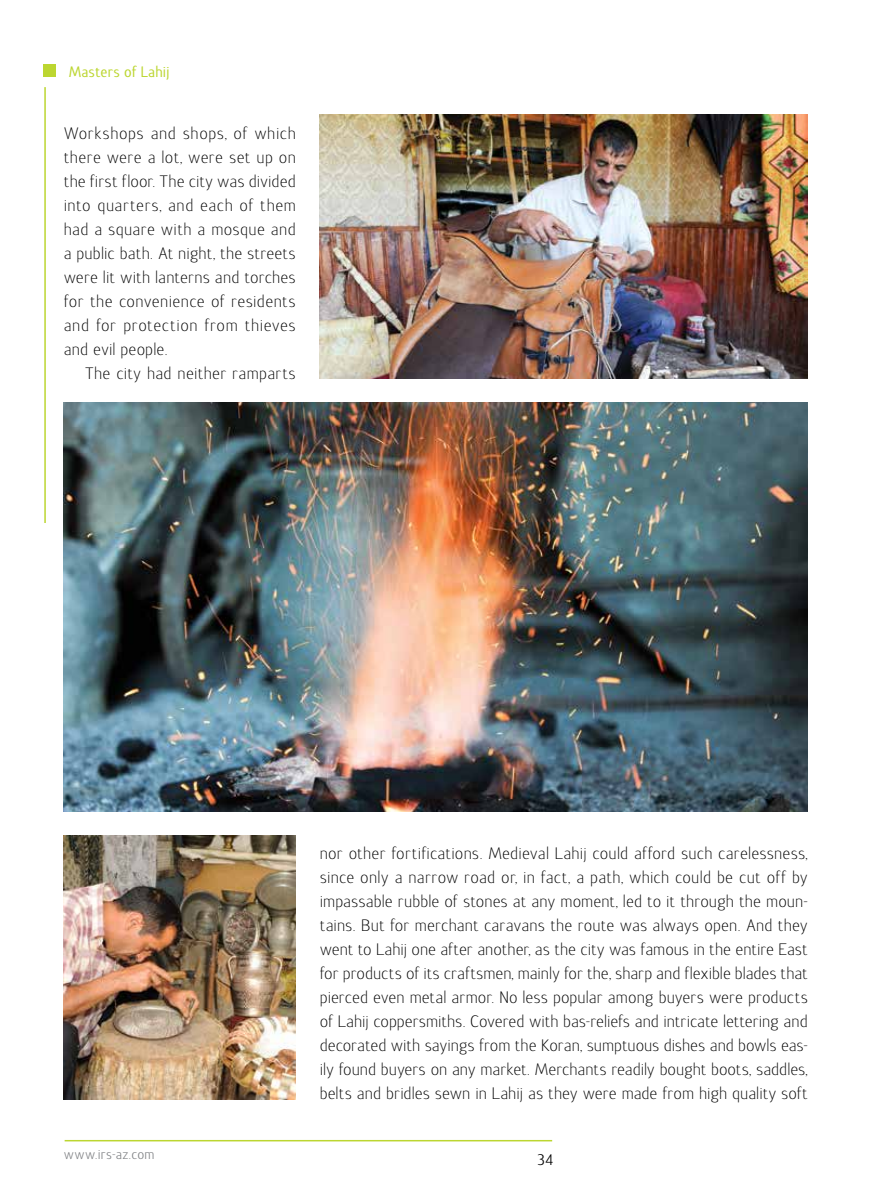
<style>
.page{position:relative;width:893px;height:1191px;background:#fff}
.page>*{position:absolute;margin:0;border:0;box-sizing:border-box;transform-origin:0 0}
.t1{font:300 16.5px/24px "Terra Sans";letter-spacing:.005em;color:#000;text-align:justify}
.t2{font:16.5px "Terra Sans";color:#000}
.t3{font:500 15px "Terra Sans";color:#bcd631}
.t4{font:13.5px "Terra Sans";letter-spacing:.015em;color:#808285}
.s1{font-family:"Bell";font-weight:400;font-size:10.5px}
</style>
<div class="page">
<div style="left:43px;top:64px;width:13px;height:13px;background:#bcd631"></div>
<hr style="left:44px;top:87px;width:2px;height:436px;background:#bcd631">
<hr style="left:65px;top:1140px;width:487px;height:1px;background:#bcd631">
<img style="left:64px;top:403px;width:744px;height:408px">
<img style="left:64px;top:835px;width:232px;height:264px">
<img style="left:320px;top:114px;width:488px;height:265px">
<p class="t3" style="left:69px;top:62px;width:102px">Masters of Lahij</p>
<p class="t1" style="left:64px;top:121px;width:234px">Workshops and shops<span class="s1">,</span> of which there were a lot<span class="s1">,</span> were set up on the first floor. The city was divided into quarters<span class="s1">,</span> and each of them had a square with a mosque and a public bath. At night<span class="s1">,</span> the streets were lit with lanterns and torches for the convenience of residents and for protection from thieves and evil people.</p>
<p class="t1" style="left:85px;top:361px;width:212px">The city had neither ramparts</p>
<p class="t1" style="left:320px;top:841px;width:490px">nor other fortifications. Medieval Lahij could afford such carelessness<span class="s1">, </span>since only a narrow road or<span class="s1">,</span> in fact<span class="s1">,</span> a path<span class="s1">,</span> which could be cut off by impassable rubble of stones at any moment<span class="s1">,</span> led to it through the moun&shy;tains. But for merchant caravans the route was always open. And they went to Lahij one after another<span class="s1">,</span> as the city was famous in the entire East for products of its craftsmen<span class="s1">,</span> mainly for the<span class="s1">,</span> sharp and flexible blades that pierced even metal armor. No less popular among buyers were products of Lahij coppersmiths. Covered with bas-reliefs and intricate lettering and decorated with sayings from the Koran<span class="s1">,</span> sumptuous dishes and bowls eas&shy;ily found buyers on any market. Merchants readily bought boots<span class="s1">,</span> saddles<span class="s1">, </span>belts and bridles sewn in Lahij as they were made from high quality soft</p>
<p class="t4" style="left:64px;top:1146px;width:92px">www.irs-az.com</p>
<p class="t2" style="left:537px;top:1149px;width:18px">34</p>
</div>
